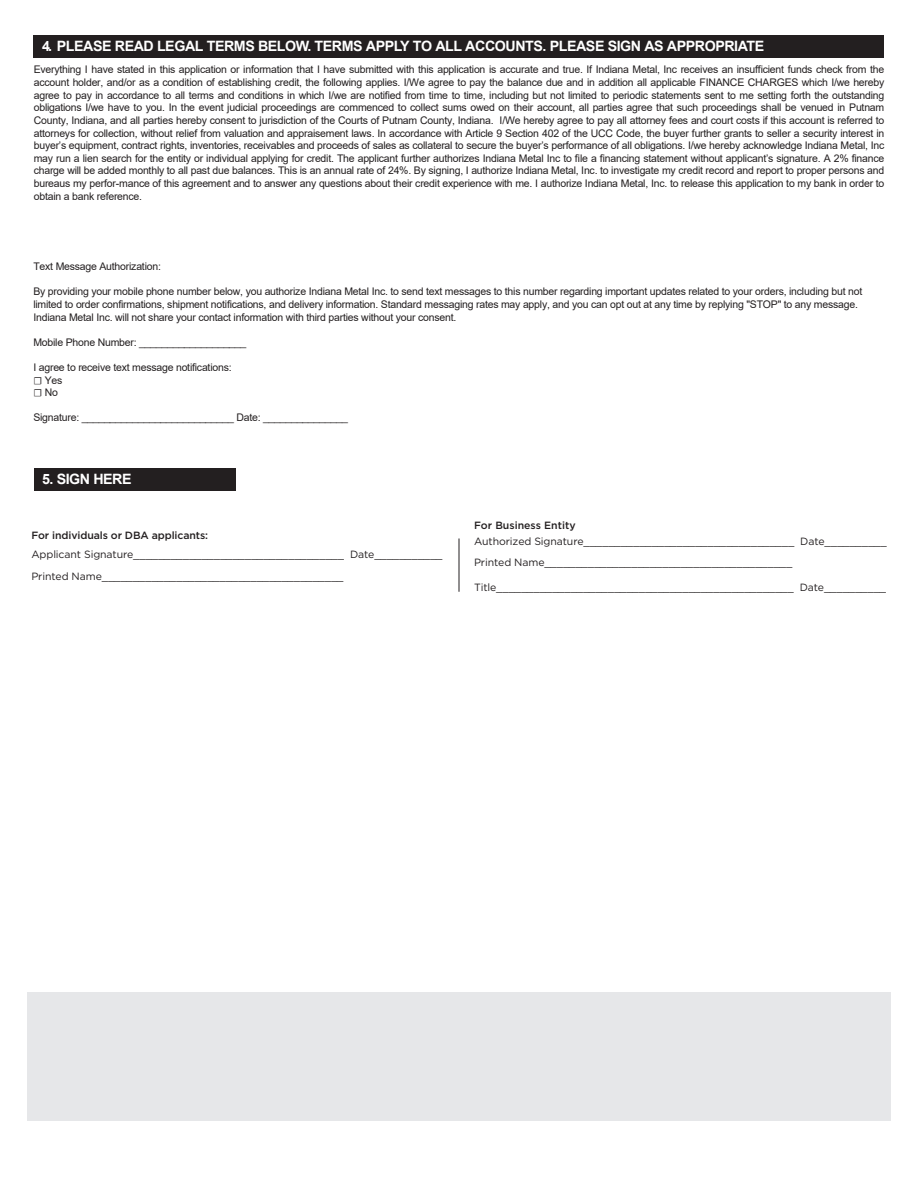
<style>
.page{position:relative;width:918px;height:1188px;background:#fff}
.page>*{position:absolute;margin:0;border:0;box-sizing:border-box;transform-origin:0 0}
.t1{font:700 14.25px "Arial";letter-spacing:-.03em;color:#fff}
.t2{font:10.5px/12.6px "Arial";letter-spacing:-.02em;color:#231f20}
.t3{font:10.5px/19.2px "Gotham HTF";letter-spacing:-.01em;color:#231f20}
.s1{font-family:"Minion Pro"}
.s2{font-weight:500}
</style>
<div class="page">
<div style="left:27px;top:993px;width:864px;height:128px;background:#e6e7e9"></div>
<div style="left:34px;top:35px;width:850px;height:23px;background:#231f20"></div>
<div style="left:34px;top:468px;width:201px;height:23px;background:#231f20"></div>
<hr style="left:459px;top:538px;width:1px;height:54px;background:#231f20">
<p class="t1" style="left:42px;top:36px;width:724px">4. PLEASE READ LEGAL TERMS BELOW. TERMS APPLY TO ALL ACCOUNTS. PLEASE SIGN AS APPROPRIATE</p>
<p class="t2" style="left:34px;top:63px;width:852px;text-align:justify">Everything I have stated in this application or information that I have submitted with this application is accurate and true. If Indiana Metal, Inc receives an insufficient funds check from the account holder, and/or as a condition of establishing credit, the following applies. I/We agree to pay the balance due and in addition all applicable FINANCE CHARGES which I/we hereby agree to pay in accordance to all terms and conditions in which I/we are notified from time to time, including but not limited to periodic statements sent to me setting forth the outstanding obligations I/we have to you. In the event judicial proceedings are commenced to collect sums owed on their account, all parties agree that such proceedings shall be venued in Putnam County, Indiana, and all parties hereby consent to jurisdiction of the Courts of Putnam County, Indiana. I/We hereby agree to pay all attorney fees and court costs if this account is referred to attorneys for collection, without relief from valuation and appraisement laws. In accordance with Article 9 Section 402 of the UCC Code, the buyer further grants to seller a security interest in buyer’s equipment, contract rights, inventories, receivables and proceeds of sales as collateral to secure the buyer’s performance of all obligations. I/we hereby acknowledge Indiana Metal, Inc may run a lien search for the entity or individual applying for credit. The applicant further authorizes Indiana Metal Inc to file a financing statement without applicant’s signature. A 2% finance charge will be added monthly to all past due balances. This is an annual rate of 24%. By signing, I authorize Indiana Metal, Inc. to investigate my credit record and report to proper persons and bureaus my perfor-mance of this agreement and to answer any questions about their credit experience with me. I authorize Indiana Metal, Inc. to release this application to my bank in order to obtain a bank reference.</p>
<p class="t2" style="left:33px;top:260px;width:129px">Text Message Authorization:</p>
<p class="t2" style="left:33px;top:285px;width:830px">By providing your mobile phone number below, you authorize Indiana Metal Inc. to send text messages to this number regarding important updates related to your orders, including but not limited to order confirmations, shipment notifications, and delivery information. Standard messaging rates may apply, and you can opt out at any time by replying "STOP" to any message.<br>Indiana Metal Inc. will not share your contact information with third parties without your consent.</p>
<p class="t2" style="left:33px;top:336px;width:215px">Mobile Phone Number: ___________________</p>
<p class="t2" style="left:33px;top:361px;width:200px">I agree to receive text message notifications: <span class="s1">☐</span> Yes<br><span class="s1">☐</span> No</p>
<p class="t2" style="left:33px;top:411px;width:316px">Signature: ___________________________ Date: _______________</p>
<p class="t1" style="left:42px;top:469px;width:91px">5. SIGN HERE</p>
<p class="t3" style="left:31px;top:526px;width:413px"><span class="s2">For individuals or DBA applicants:<br></span>Applicant Signature__________________________________ Date___________</p>
<p class="t3" style="left:31px;top:566px;width:314px">Printed Name_______________________________________</p>
<p class="t3" style="left:474px;top:518px;width:414px;line-height:15.9px"><span class="s2">For Business Entity<br></span>Authorized Signature__________________________________ Date__________</p>
<p class="t3" style="left:474px;top:553px;width:320px">Printed Name________________________________________</p>
<p class="t3" style="left:474px;top:578px;width:414px">Title________________________________________________ Date__________</p>
</div>
